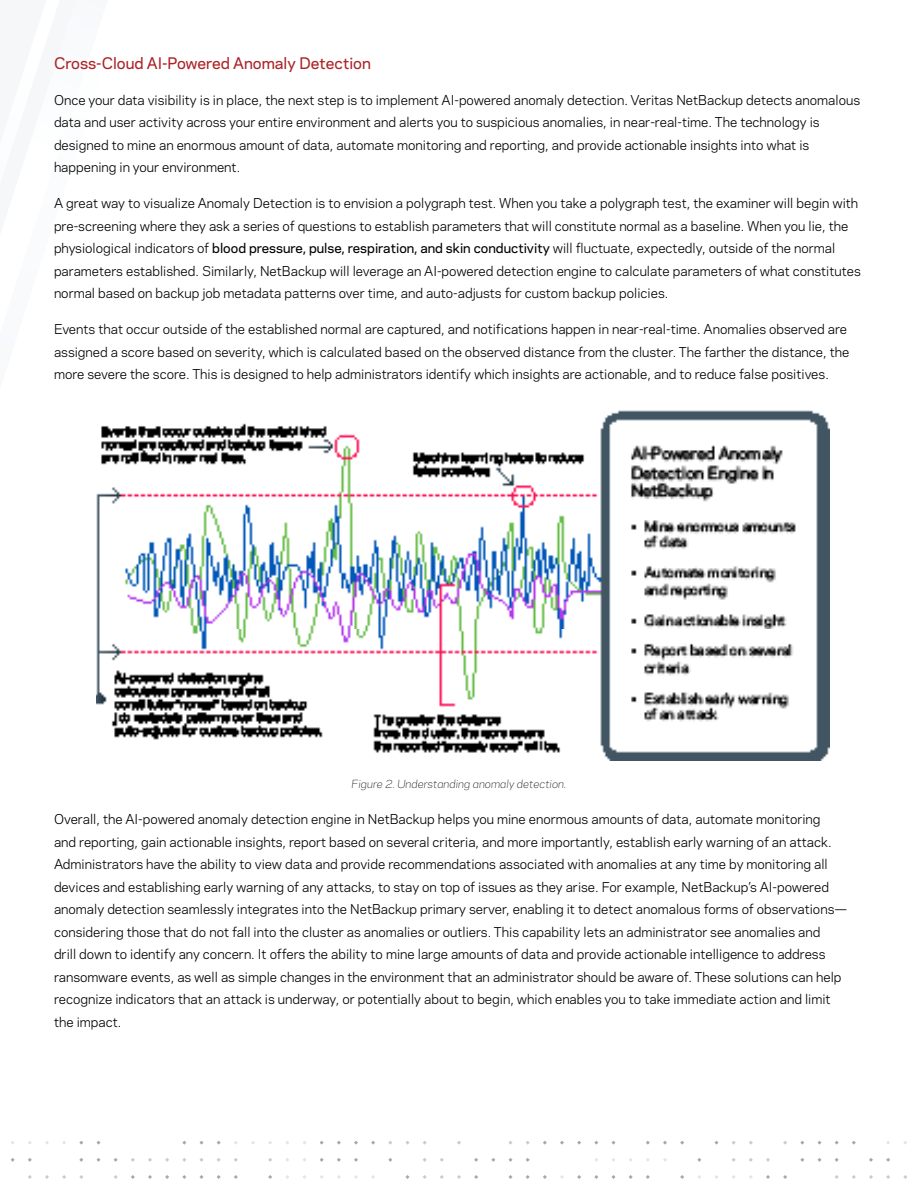
<style>
.page{position:relative;width:918px;height:1188px;background:#fff}
.page>*{position:absolute;margin:0;border:0;box-sizing:border-box;transform-origin:0 0}
.Paragraph_Title{font:500 15px "Polaris";color:#ab2328}
.Body_Copy{font:12.75px/22.5px "Polaris";color:#000}
.t1{font:italic 300 10.5px "Polaris";color:#000}
.s1{font-weight:500}
</style>
<div class="page">
<svg style="left:783px;top:1175px;width:4px;height:4px"></svg>
<svg style="left:766px;top:1158px;width:4px;height:4px"></svg>
<svg style="left:766px;top:1175px;width:4px;height:4px"></svg>
<svg style="left:749px;top:1158px;width:4px;height:4px"></svg>
<svg style="left:714px;top:1141px;width:5px;height:4px"></svg>
<svg style="left:697px;top:1158px;width:4px;height:4px"></svg>
<svg style="left:680px;top:1141px;width:4px;height:4px"></svg>
<svg style="left:680px;top:1175px;width:4px;height:4px"></svg>
<svg style="left:663px;top:1141px;width:4px;height:4px"></svg>
<svg style="left:646px;top:1141px;width:4px;height:4px"></svg>
<svg style="left:646px;top:1175px;width:4px;height:4px"></svg>
<svg style="left:629px;top:1175px;width:4px;height:4px"></svg>
<svg style="left:611px;top:1141px;width:5px;height:4px"></svg>
<svg style="left:611px;top:1175px;width:5px;height:4px"></svg>
<svg style="left:594px;top:1175px;width:4px;height:4px"></svg>
<svg style="left:577px;top:1141px;width:4px;height:4px"></svg>
<svg style="left:577px;top:1175px;width:4px;height:4px"></svg>
<svg style="left:560px;top:1141px;width:4px;height:4px"></svg>
<svg style="left:560px;top:1175px;width:4px;height:4px"></svg>
<svg style="left:543px;top:1141px;width:4px;height:4px"></svg>
<svg style="left:543px;top:1175px;width:4px;height:4px"></svg>
<svg style="left:526px;top:1158px;width:4px;height:4px"></svg>
<svg style="left:526px;top:1175px;width:4px;height:4px"></svg>
<svg style="left:508px;top:1141px;width:5px;height:4px"></svg>
<svg style="left:508px;top:1158px;width:5px;height:4px"></svg>
<svg style="left:508px;top:1175px;width:5px;height:4px"></svg>
<svg style="left:491px;top:1158px;width:4px;height:4px"></svg>
<svg style="left:474px;top:1158px;width:4px;height:4px"></svg>
<svg style="left:474px;top:1175px;width:4px;height:4px"></svg>
<svg style="left:457px;top:1141px;width:4px;height:4px"></svg>
<svg style="left:457px;top:1175px;width:4px;height:4px"></svg>
<svg style="left:440px;top:1158px;width:4px;height:4px"></svg>
<svg style="left:440px;top:1175px;width:4px;height:4px"></svg>
<svg style="left:423px;top:1175px;width:4px;height:4px"></svg>
<svg style="left:405px;top:1141px;width:5px;height:4px"></svg>
<svg style="left:405px;top:1175px;width:5px;height:4px"></svg>
<svg style="left:388px;top:1158px;width:4px;height:4px"></svg>
<svg style="left:371px;top:1141px;width:4px;height:4px"></svg>
<svg style="left:354px;top:1141px;width:4px;height:4px"></svg>
<svg style="left:354px;top:1158px;width:4px;height:4px"></svg>
<svg style="left:354px;top:1175px;width:4px;height:4px"></svg>
<svg style="left:337px;top:1141px;width:4px;height:4px"></svg>
<svg style="left:337px;top:1158px;width:4px;height:4px"></svg>
<svg style="left:320px;top:1158px;width:4px;height:4px"></svg>
<svg style="left:268px;top:1158px;width:4px;height:4px"></svg>
<svg style="left:268px;top:1175px;width:4px;height:4px"></svg>
<svg style="left:234px;top:1158px;width:4px;height:4px"></svg>
<svg style="left:234px;top:1175px;width:4px;height:4px"></svg>
<svg style="left:217px;top:1175px;width:4px;height:4px"></svg>
<svg style="left:199px;top:1141px;width:5px;height:4px"></svg>
<svg style="left:199px;top:1158px;width:5px;height:4px"></svg>
<svg style="left:199px;top:1175px;width:5px;height:4px"></svg>
<svg style="left:182px;top:1175px;width:4px;height:4px"></svg>
<svg style="left:165px;top:1158px;width:4px;height:4px"></svg>
<svg style="left:165px;top:1175px;width:4px;height:4px"></svg>
<svg style="left:148px;top:1158px;width:4px;height:4px"></svg>
<svg style="left:148px;top:1175px;width:4px;height:4px"></svg>
<svg style="left:131px;top:1158px;width:4px;height:4px"></svg>
<svg style="left:131px;top:1175px;width:4px;height:4px"></svg>
<svg style="left:114px;top:1158px;width:4px;height:4px"></svg>
<svg style="left:114px;top:1175px;width:4px;height:4px"></svg>
<svg style="left:96px;top:1141px;width:5px;height:4px"></svg>
<svg style="left:96px;top:1158px;width:5px;height:4px"></svg>
<svg style="left:79px;top:1158px;width:4px;height:4px"></svg>
<svg style="left:79px;top:1175px;width:4px;height:4px"></svg>
<svg style="left:62px;top:1175px;width:4px;height:4px"></svg>
<svg style="left:45px;top:1175px;width:4px;height:4px"></svg>
<svg style="left:28px;top:1158px;width:4px;height:4px"></svg>
<svg style="left:28px;top:1175px;width:4px;height:4px"></svg>
<svg style="left:11px;top:1158px;width:4px;height:4px"></svg>
<svg style="left:903px;top:1175px;width:4px;height:4px"></svg>
<svg style="left:886px;top:1158px;width:4px;height:4px"></svg>
<svg style="left:886px;top:1175px;width:4px;height:4px"></svg>
<svg style="left:869px;top:1158px;width:4px;height:4px"></svg>
<svg style="left:869px;top:1175px;width:4px;height:4px"></svg>
<svg style="left:852px;top:1141px;width:4px;height:4px"></svg>
<svg style="left:852px;top:1175px;width:4px;height:4px"></svg>
<svg style="left:835px;top:1158px;width:4px;height:4px"></svg>
<svg style="left:835px;top:1175px;width:4px;height:4px"></svg>
<svg style="left:817px;top:1141px;width:5px;height:4px"></svg>
<svg style="left:817px;top:1158px;width:5px;height:4px"></svg>
<svg style="left:800px;top:1158px;width:4px;height:4px"></svg>
<img style="left:96px;top:410px;width:733px;height:351px">
<p class="Paragraph_Title" style="left:54px;top:52px;width:318px">Cross-Cloud AI-Powered Anomaly Detection</p>
<p class="Body_Copy" style="left:54px;top:88px;width:808px">Once your data visibility is in place, the next step is to implement AI-powered anomaly detection. Veritas NetBackup detects anomalous data and user activity across your entire environment and alerts you to suspicious anomalies, in near-real-time. The technology is designed to mine an enormous amount of data, automate monitoring and reporting, and provide actionable insights into what is happening in your environment.</p>
<p class="Body_Copy" style="left:54px;top:192px;width:808px">A great way to visualize Anomaly Detection is to envision a polygraph test. When you take a polygraph test, the examiner will begin with pre-screening where they ask a series of questions to establish parameters that will constitute normal as a baseline. When you lie, the physiological indicators of <span class="s1">blood pressure, pulse, respiration, and skin conductivity</span> will fluctuate, expectedly, outside of the normal parameters established. Similarly, NetBackup will leverage an AI-powered detection engine to calculate parameters of what constitutes normal based on backup job metadata patterns over time, and auto-adjusts for custom backup policies.</p>
<p class="Body_Copy" style="left:54px;top:318px;width:797px">Events that occur outside of the established normal are captured, and notifications happen in near-real-time. Anomalies observed are assigned a score based on severity, which is calculated based on the observed distance from the cluster. The farther the distance, the more severe the score. This is designed to help administrators identify which insights are actionable, and to reduce false positives.</p>
<p class="t1" style="left:352px;top:776px;width:216px">Figure 2. Understanding anomaly detection.</p>
<p class="Body_Copy" style="left:54px;top:807px;width:795px">Overall, the AI-powered anomaly detection engine in NetBackup helps you mine enormous amounts of data, automate monitoring<br>and reporting, gain actionable insights, report based on several criteria, and more importantly, establish early warning of an attack.<br>Administrators have the ability to view data and provide recommendations associated with anomalies at any time by monitoring all devices and establishing early warning of any attacks, to stay on top of issues as they arise. For example, NetBackup’s AI-powered anomaly detection seamlessly integrates into the NetBackup primary server, enabling it to detect anomalous forms of observations— considering those that do not fall into the cluster as anomalies or outliers. This capability lets an administrator see anomalies and<br>drill down to identify any concern. It offers the ability to mine large amounts of data and provide actionable intelligence to address ransomware events, as well as simple changes in the environment that an administrator should be aware of. These solutions can help recognize indicators that an attack is underway, or potentially about to begin, which enables you to take immediate action and limit the impact.</p>
</div>
